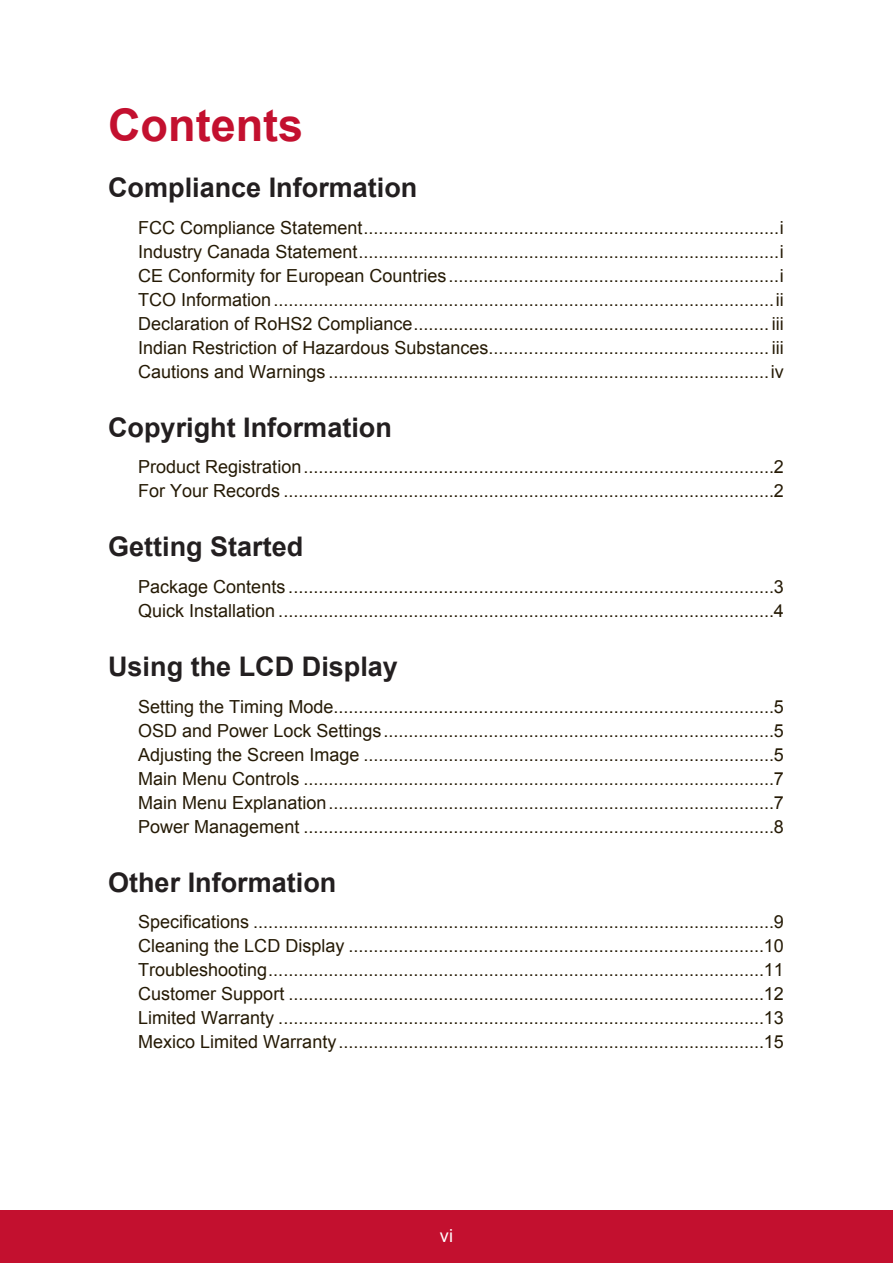
<style>
.page{position:relative;width:893px;height:1263px;background:#fff}
.page>*{position:absolute;margin:0;border:0;box-sizing:border-box;transform-origin:0 0}
.t1{font:700 45px "Arial";color:#c3102f}
.t2{font:700 27px "Arial";color:#231f20}
.t3{font:18px/24px "Arial";color:#251a05;text-align:justify}
.t4{font:18px "Arial";color:#fff}
</style>
<div class="page">
<div style="left:0;top:1210px;width:892px;height:53px;background:#c3102f"></div>
<h1 class="t1" style="left:108px;top:95px;width:196px">Contents</h1>
<h2 class="t2" style="left:108px;top:170px;width:311px">Compliance Information</h2>
<p class="t3" style="left:138px;top:216px;width:647px">FCC Compliance Statement...................................................................................i Industry Canada Statement....................................................................................i CE Conformity for European Countries..................................................................i TCO Information....................................................................................................ii Declaration of RoHS2 Compliance....................................................................... iii Indian Restriction of Hazardous Substances........................................................ iii Cautions and Warnings ........................................................................................iv</p>
<h2 class="t2" style="left:108px;top:409px;width:285px">Copyright Information</h2>
<p class="t3" style="left:138px;top:455px;width:647px">Product Registration..............................................................................................2<br>For Your Records ..................................................................................................2</p>
<h2 class="t2" style="left:108px;top:529px;width:197px">Getting Started</h2>
<p class="t3" style="left:138px;top:575px;width:646px">Package Contents .................................................................................................3<br>Quick Installation ...................................................................................................4</p>
<h2 class="t2" style="left:108px;top:648px;width:291px">Using the LCD Display</h2>
<p class="t3" style="left:138px;top:695px;width:646px">Setting the Timing Mode........................................................................................5<br>OSD and Power Lock Settings..............................................................................5<br>Adjusting the Screen Image ..................................................................................5<br>Main Menu Controls ..............................................................................................7<br>Main Menu Explanation.........................................................................................7<br>Power Management ..............................................................................................8</p>
<h2 class="t2" style="left:108px;top:864px;width:230px">Other Information</h2>
<p class="t3" style="left:138px;top:910px;width:646px">Specifications ........................................................................................................9<br>Cleaning the LCD Display ...................................................................................10<br>Troubleshooting...................................................................................................11<br>Customer Support ...............................................................................................12<br>Limited Warranty .................................................................................................13<br>Mexico Limited Warranty.....................................................................................15</p>
<p class="t4" style="left:440px;top:1223px;width:14px">vi</p>
</div>
